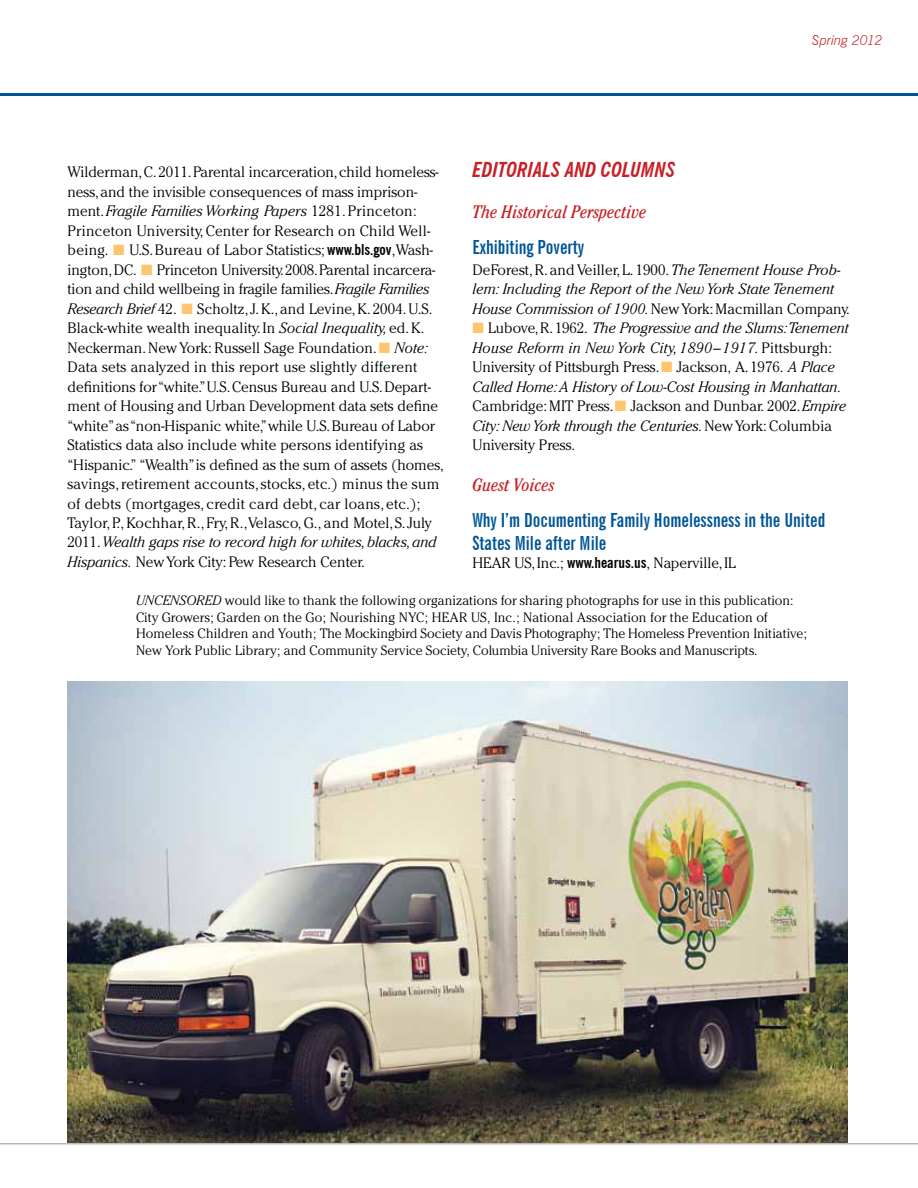
<style>
.page{position:relative;width:918px;height:1188px;background:#fff}
.page>*{position:absolute;margin:0;border:0;box-sizing:border-box;transform-origin:0 0}
.t1{font:italic 700 condensed 21px "News Gothic BT";color:#c72127}
.t2{font:700 extra-condensed 19.5px/22.5px "News Gothic BT";color:#005596}
.t3{font:italic condensed 18px "Cheltenham";color:#c72127}
.t4{font:300 15px/19.5px "Cheltenham";color:#000}
.t5{font:italic 300 15px/19.5px "Cheltenham";color:#000}
.t6{font:300 13.5px/16.5px "Cheltenham";letter-spacing:.005em;color:#000}
.t7{font:italic 300 13.5px "News Gothic BT";letter-spacing:-.01em;color:#c72127}
.s1{font-style:italic}
.s2{color:#fec46f}
.s3{font-family:"News Gothic BT";font-weight:700;font-stretch:condensed}
.s4{font-style:normal}
</style>
<div class="page">
<hr style="left:0;top:93px;width:918px;height:3px;background:#005596">
<img style="left:68px;top:682px;width:779px;height:461px">
<hr style="left:0;top:1143px;width:918px;height:1px;background:#b8b7b9">
<p class="t7" style="left:812px;top:32px;width:72px">Spring 2012</p>
<p class="t4" style="left:68px;top:162px;width:378px">Wilderman, C. 2011. Parental incarceration, child homeless&shy;ness, and the invisible consequences of mass imprison&shy;ment. <span class="s1">Fragile Families Working Papers</span> 1281. Princeton:<br>Princeton University, Center for Research on Child Well&shy;being. <span class="s2">■</span> U.S. Bureau of Labor Statistics; <span class="s3">www.bls.gov</span>,Wash&shy;ington, DC. <span class="s2">■</span> Princeton University. 2008. Parental incarcera&shy;tion and child wellbeing in fragile families. <span class="s1">Fragile Families Research Brief</span> 42. <span class="s2">■</span> Scholtz, J. K., and Levine, K. 2004. U.S.<br>Black-white wealth inequality. In <span class="s1">Social Inequality,</span> ed. K.<br>Neckerman. New York: Russell Sage Foundation. <span class="s2">■</span> <span class="s1">Note:<br></span>Data sets analyzed in this report use slightly different definitions for “white.” U.S. Census Bureau and U.S. Depart&shy;ment of Housing and Urban Development data sets define “white” as “non-Hispanic white,” while U.S. Bureau of Labor Statistics data also include white persons identifying as “Hispanic.” “Wealth” is defined as the sum of assets (homes, savings, retirement accounts, stocks, etc.) minus the sum of debts (mortgages, credit card debt, car loans, etc.); Taylor, P., Kochhar, R., Fry, R.,Velasco, G., and Motel, S. July 2011. <span class="s1">Wealth gaps rise to record high for whites, blacks, and Hispanics.</span> New York City: Pew Research Center.</p>
<h1 class="t1" style="left:472px;top:157px;width:205px">EDITORIALS AND COLUMNS</h1>
<p class="t3" style="left:472px;top:202px;width:175px">The Historical Perspective</p>
<h2 class="t2" style="left:472px;top:236px;width:113px">Exhibiting Poverty</h2>
<p class="t5" style="left:472px;top:260px;width:379px"><span class="s4">DeForest, R. and Veiller, L. 1900.</span> The Tenement House Prob&shy;lem: Including the Report of the New York State Tenement<br>House Commission of 1900. <span class="s4">New York: Macmillan Company.</span></p>
<p class="t5" style="left:472px;top:318px;width:378px"><span class="s2">■</span> <span class="s4">Lubove, R. 1962.</span> The Progressive and the Slums: Tenement House Reform in New York City, 1890–1917. <span class="s4">Pittsburgh:<br>University of Pittsburgh Press.</span> <span class="s2">■</span> <span class="s4">Jackson, A. 1976.</span> A Place Called Home: A History of Low-Cost Housing in Manhattan.<br><span class="s4">Cambridge: MIT Press.</span> <span class="s2">■</span> <span class="s4">Jackson and Dunbar. 2002.</span> Empire City: New York through the Centuries. <span class="s4">New York: Columbia University Press.</span></p>
<p class="t3" style="left:472px;top:475px;width:84px">Guest Voices</p>
<h2 class="t2" style="left:472px;top:509px;width:354px">Why I’m Documenting Family Homelessness in the United<br>States Mile after Mile</h2>
<p class="t4" style="left:472px;top:553px;width:265px">HEAR US, Inc.; <span class="s3">www.hearus.us</span>, Naperville, IL</p>
<p class="t6" style="left:136px;top:592px;width:673px"><span class="s1">UNCENSORED</span> would like to thank the following organizations for sharing photographs for use in this publication:<br>City Growers; Garden on the Go; Nourishing NYC; HEAR US, Inc.; National Association for the Education of Homeless Children and Youth; The Mockingbird Society and Davis Photography; The Homeless Prevention Initiative; New York Public Library; and Community Service Society, Columbia University Rare Books and Manuscripts.</p>
</div>
